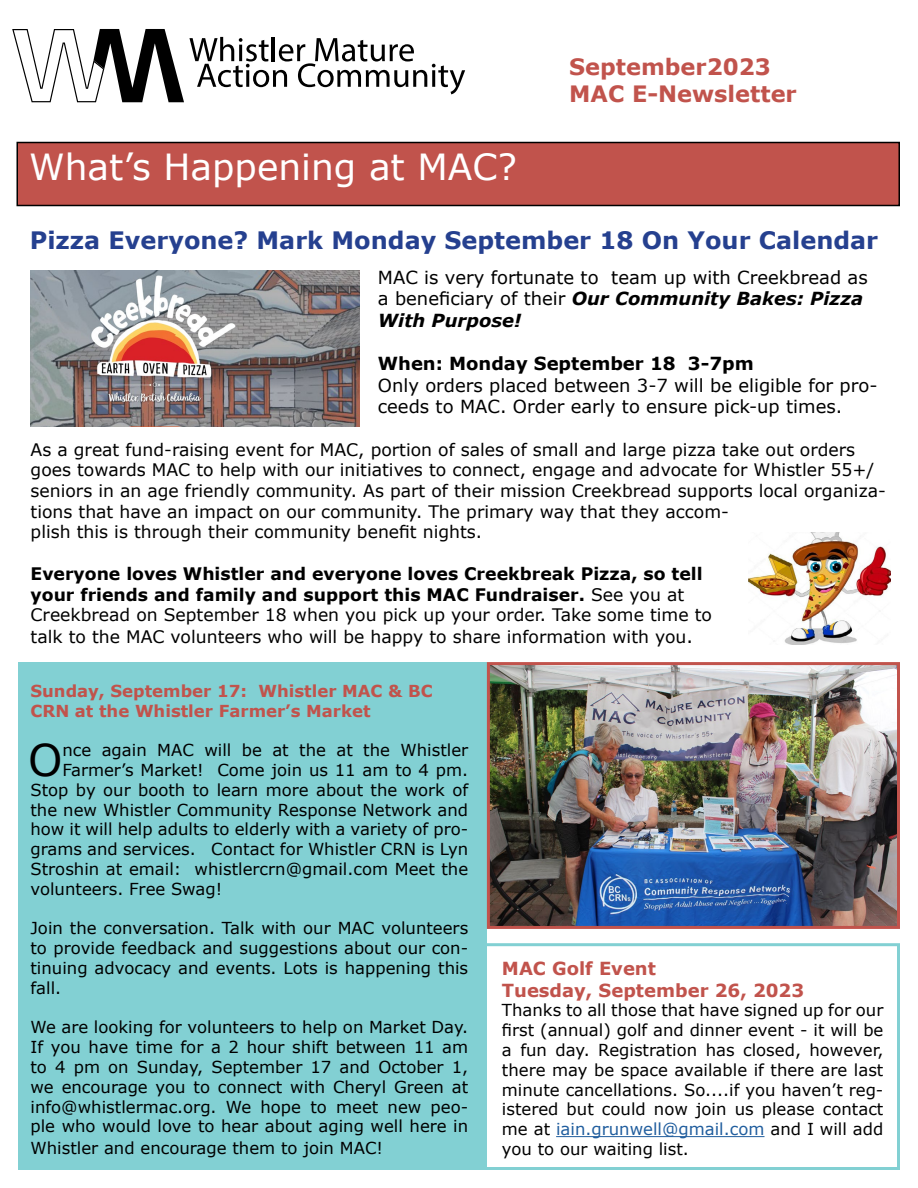
<style>
.page{position:relative;width:918px;height:1188px;background:#fff}
.page>*{position:absolute;margin:0;border:0;box-sizing:border-box;transform-origin:0 0}
.t1{font:43.8px "Verdana";color:#000}
.t2{font:36px "Verdana";color:#fff}
.t3{font:700 24px "Verdana";color:#25408f}
.t4{font:700 22.5px/27px "Verdana";color:#c1534c}
.t5{font:18px/21.6px "Verdana";color:#000}
.t6{font:700 18px/21.6px "Verdana";color:#c1534c}
.t7{font:700 18px "Verdana";color:#000}
.t8{font:17.25px/20.7px "Verdana";color:#000}
.t9{font:16.5px/19.8px "Verdana";color:#000;text-align:justify}
.t10{font:700 16.5px/19.8px "Verdana";color:#c1534c}
.s1{font-weight:700;font-style:italic}
.s2{font-weight:700}
.s3{font-size:18px}
.s4{color:#215e9e}
</style>
<div class="page">
<div style="left:472px;top:943px;width:428px;height:227px;border:3px solid #82d0d3"></div>
<svg style="left:12px;top:29px;width:453px;height:73px"></svg>
<div style="left:17px;top:142px;width:882px;height:64px;background:#c1534c"></div>
<div style="left:16px;top:142px;width:884px;height:64px;border:2px solid #000"></div>
<img style="left:30px;top:270px;width:330px;height:157px">
<img style="left:748px;top:533px;width:142px;height:112px">
<div style="left:18px;top:662px;width:468px;height:508px;background:#82d0d3"></div>
<hr style="left:556px;top:1136px;width:209px;height:1px;background:#215e9e">
<img style="left:491px;top:666px;width:405px;height:259px">
<div style="left:487px;top:662px;width:413px;height:267px;border:3px solid #c1534c"></div>
<h2 class="t2" style="left:29px;top:144px;width:490px">What’s Happening at MAC?</h2>
<h3 class="t4" style="left:569px;top:53px;width:229px">September2023<br>MAC E-Newsletter</h3>
<h3 class="t3" style="left:30px;top:225px;width:850px">Pizza Everyone? Mark Monday September 18 On Your Calendar</h3>
<p class="t5" style="left:378px;top:267px;width:491px">MAC is very fortunate to team up with Creekbread as a beneficiary of their <span class="s1">Our Community Bakes: Pizza<br>With Purpose!</span></p>
<p class="t7" style="left:378px;top:352px;width:377px">When: Monday September 18 3-7pm</p>
<p class="t5" style="left:378px;top:375px;width:501px">Only orders placed between 3-7 will be eligible for pro&shy;ceeds to MAC. Order early to ensure pick-up times.</p>
<p class="t8" style="left:31px;top:439px;width:857px">As a great fund-raising event for MAC, portion of sales of small and large pizza take out orders goes towards MAC to help with our initiatives to connect, engage and advocate for Whistler 55+/ seniors in an age friendly community. As part of their mission Creekbread supports local organiza&shy;tions that have an impact on our community. The primary way that they accom-<br>plish this is through their community benefit nights.</p>
<p class="t8" style="left:31px;top:563px;width:683px"><span class="s2">Everyone loves Whistler and everyone loves Creekbreak Pizza, so tell your friends and family and support this MAC Fundraiser.</span> See you at Creekbread on September 18 when you pick up your order. Take some time to talk to the MAC volunteers who will be happy to share information with you<span class="s3">.</span></p>
<p class="t10" style="left:30px;top:681px;width:404px">Sunday, September 17: Whistler MAC &amp; BC<br>CRN at the Whistler Farmer’s Market</p>
<h1 class="t1" style="left:28px;top:732px;width:36px">O</h1>
<p class="t9" style="left:62px;top:741px;width:407px">nce again MAC will be at the at the Whistler</p>
<p class="t9" style="left:62px;top:760px;width:407px">Farmer’s Market! Come join us 11 am to 4 pm.</p>
<p class="t9" style="left:30px;top:780px;width:439px">Stop by our booth to learn more about the work of</p>
<p class="t9" style="left:30px;top:800px;width:439px">the new Whistler Community Response Network and</p>
<p class="t9" style="left:30px;top:820px;width:439px">how it will help adults to elderly with a variety of pro-</p>
<p class="t9" style="left:30px;top:840px;width:439px">grams and services. Contact for Whistler CRN is Lyn</p>
<p class="t9" style="left:30px;top:859px;width:439px">Stroshin at email: whistlercrn@gmail.com Meet the</p>
<p class="t9" style="left:30px;top:879px;width:193px">volunteers. Free Swag!</p>
<p class="t9" style="left:30px;top:919px;width:439px">Join the conversation. Talk with our MAC volunteers to provide feedback and suggestions about our con&shy;tinuing advocacy and events. Lots is happening this fall.</p>
<p class="t9" style="left:30px;top:1018px;width:439px">We are looking for volunteers to help on Market Day.<br>If you have time for a 2 hour shift between 11 am to 4 pm on Sunday, September 17 and October 1, we encourage you to connect with Cheryl Green at info@whistlermac.org. We hope to meet new peo&shy;ple who would love to hear about aging well here in</p>
<p class="t9" style="left:30px;top:1138px;width:354px">Whistler and encourage them to join MAC!</p>
<p class="t6" style="left:502px;top:958px;width:304px">MAC Golf Event<br>Tuesday, September 26, 2023</p>
<p class="t9" style="left:502px;top:1001px;width:383px">Thanks to all those that have signed up for our first (annual) golf and dinner event - it will be a fun day. Registration has closed, however, there may be space available if there are last minute cancellations. So....if you haven’t reg&shy;istered but could now join us please contact me at <span class="s4">iain.grunwell@gmail.com</span> and I will add you to our waiting list.</p>
</div>
